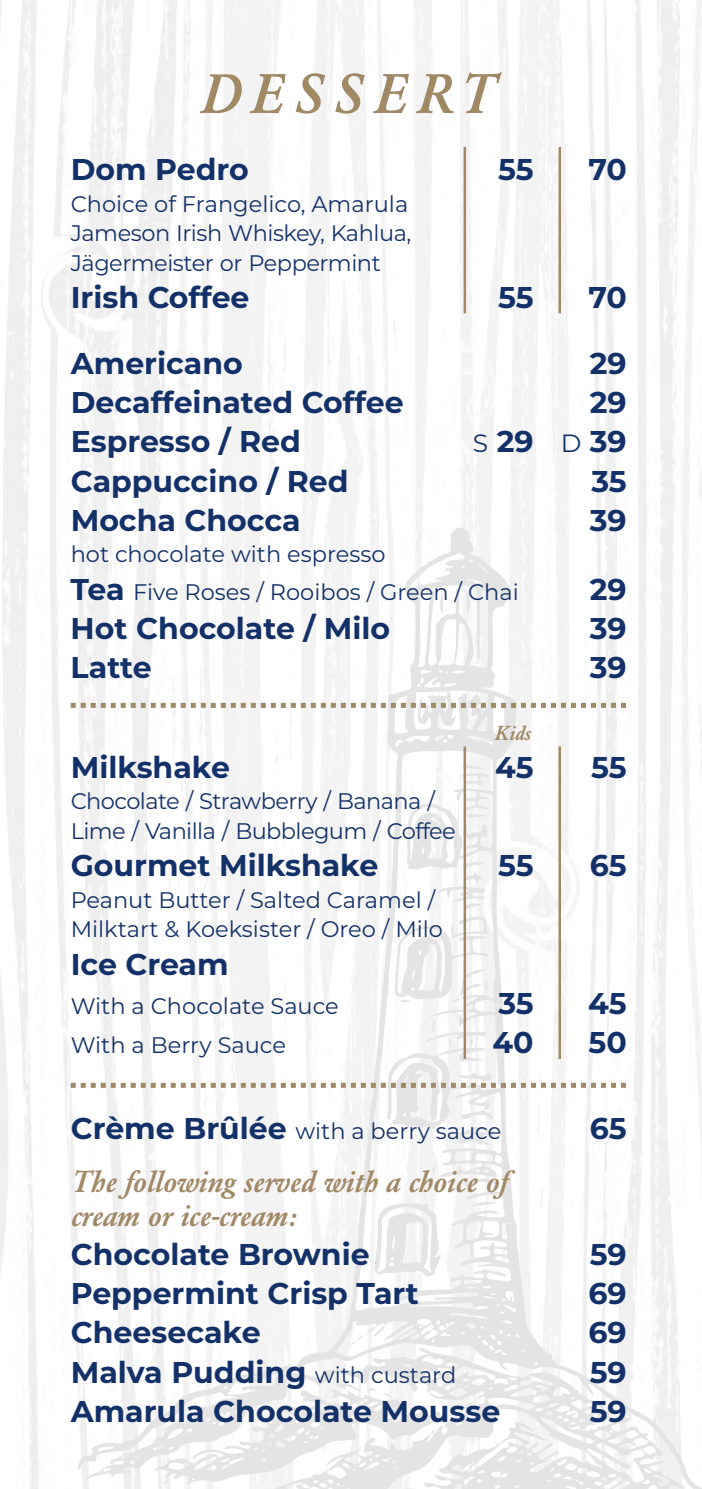
<style>
.page{position:relative;width:702px;height:1489px;background:#fff}
.page>*{position:absolute;margin:0;border:0;box-sizing:border-box;transform-origin:0 0}
.t1{font:55px "Garamond BE Medium Italic Os F";letter-spacing:.19em;color:#a28966}
.t2{font:700 30px "Montserrat";color:#133169}
.t3{font:30px/33.5px "Garamond BE Medium Italic Os F";color:#a28966}
.t4{font:22.5px/29.5px "Montserrat";letter-spacing:-.005em;color:#133169}
.t5{font:22.5px/29.5px "Montserrat";letter-spacing:-.025em;color:#133169}
.t6{font:20px "Garamond BE Medium Italic Os F";color:#a28966}
.s1{font-weight:400;font-size:25px}
.s2{font-weight:700;font-size:30px}
.s3{font-weight:400;font-size:22.5px}
</style>
<div class="page">
<svg style="left:77px;top:871px;width:625px;height:617px"></svg>
<svg style="left:314px;top:527px;width:244px;height:961px;fill:#f5f5f5"></svg>
<svg style="left:153px;top:1382px;width:288px;height:102px"></svg>
<svg style="left:374px;top:1203px;width:67px;height:73px"></svg>
<svg style="left:456px;top:1126px;width:37px;height:19px"></svg>
<svg style="left:461px;top:1109px;width:32px;height:10px"></svg>
<svg style="left:465px;top:1178px;width:31px;height:7px"></svg>
<svg style="left:469px;top:1201px;width:28px;height:5px"></svg>
<svg style="left:459px;top:760px;width:31px;height:25px"></svg>
<svg style="left:437px;top:861px;width:48px;height:47px"></svg>
<svg style="left:467px;top:814px;width:17px;height:3px"></svg>
<svg style="left:431px;top:1165px;width:5px;height:8px"></svg>
<svg style="left:395px;top:916px;width:94px;height:86px"></svg>
<svg style="left:426px;top:1019px;width:60px;height:42px"></svg>
<svg style="left:465px;top:589px;width:6px;height:26px"></svg>
<svg style="left:439px;top:592px;width:4px;height:22px"></svg>
<svg style="left:351px;top:1324px;width:34px;height:21px"></svg>
<hr style="left:463px;top:147px;width:3px;height:166px;background:#a28966">
<hr style="left:463px;top:746px;width:3px;height:312px;background:#a28966">
<hr style="left:558px;top:147px;width:3px;height:166px;background:#a28966">
<hr style="left:558px;top:746px;width:3px;height:312px;background:#a28966">
<svg style="left:71px;top:702px;width:556px;height:5px"></svg>
<svg style="left:71px;top:1071px;width:559px;height:16px"></svg>
<h1 class="t1" style="left:200px;top:62px;width:296px">DESSERT</h1>
<p class="t2" style="left:71px;top:151px;width:180px">Dom Pedro</p>
<p class="t2" style="left:498px;top:151px;width:37px">55</p>
<p class="t2" style="left:588px;top:151px;width:40px">70</p>
<p class="t4" style="left:71px;top:189px;width:342px">Choice of Frangelico, Amarula<br>Jameson Irish Whiskey, Kahlua,<br>Jägermeister or Peppermint</p>
<p class="t2" style="left:71px;top:279px;width:180px">Irish Coffee</p>
<p class="t2" style="left:498px;top:279px;width:37px">55</p>
<p class="t2" style="left:588px;top:279px;width:40px">70</p>
<p class="t2" style="left:71px;top:344px;width:174px">Americano</p>
<p class="t2" style="left:590px;top:344px;width:38px">29</p>
<p class="t2" style="left:71px;top:384px;width:334px">Decaffeinated Coffee</p>
<p class="t2" style="left:590px;top:384px;width:38px">29</p>
<p class="t2" style="left:71px;top:423px;width:232px">Espresso / Red</p>
<p class="t2" style="left:473px;top:423px;width:155px"><span class="s1">S</span> 29 <span class="s1">D</span> 39</p>
<p class="t2" style="left:71px;top:462px;width:279px">Cappuccino / Red</p>
<p class="t2" style="left:591px;top:462px;width:37px">35</p>
<p class="t2" style="left:71px;top:502px;width:231px">Mocha Chocca</p>
<p class="t2" style="left:590px;top:502px;width:38px">39</p>
<p class="t4" style="left:71px;top:535px;width:449px;line-height:37.5px">hot chocolate with espresso<br><span class="s2">Tea</span> Five Roses / Rooibos / Green / Chai</p>
<p class="t2" style="left:590px;top:570px;width:38px">29</p>
<p class="t2" style="left:71px;top:610px;width:321px">Hot Chocolate / Milo</p>
<p class="t2" style="left:590px;top:610px;width:38px">39</p>
<p class="t2" style="left:71px;top:649px;width:82px">Latte</p>
<p class="t2" style="left:590px;top:649px;width:38px">39</p>
<p class="t6" style="left:494px;top:721px;width:38px">Kids</p>
<p class="t2" style="left:71px;top:749px;width:161px">Milkshake</p>
<p class="t2" style="left:495px;top:749px;width:40px">45</p>
<p class="t2" style="left:591px;top:749px;width:37px">55</p>
<p class="t5" style="left:71px;top:786px;width:386px">Chocolate / Strawberry / Banana /<br>Lime / Vanilla / Bubblegum / Coffee</p>
<p class="t2" style="left:71px;top:847px;width:309px">Gourmet Milkshake</p>
<p class="t2" style="left:498px;top:847px;width:37px">55</p>
<p class="t2" style="left:589px;top:847px;width:38px">65</p>
<p class="t4" style="left:71px;top:884px;width:374px">Peanut Butter / Salted Caramel /<br>Milktart &amp; Koeksister / Oreo / Milo</p>
<p class="t2" style="left:71px;top:945px;width:159px">Ice Cream</p>
<p class="t4" style="left:71px;top:991px;width:270px">With a Chocolate Sauce</p>
<p class="t2" style="left:498px;top:984px;width:37px">35</p>
<p class="t2" style="left:588px;top:984px;width:40px">45</p>
<p class="t4" style="left:71px;top:1030px;width:217px">With a Berry Sauce</p>
<p class="t2" style="left:492px;top:1024px;width:43px">40</p>
<p class="t2" style="left:588px;top:1024px;width:40px">50</p>
<p class="t4" style="left:71px;top:1115px;width:432px"><span class="s2">Crème Brûlée</span> with a berry sauce</p>
<p class="t2" style="left:589px;top:1109px;width:38px">65</p>
<p class="t3" style="left:71px;top:1164px;width:438px">The following served with a choice of cream or ice-cream:</p>
<p class="t2" style="left:71px;top:1235px;width:300px">Chocolate Brownie</p>
<p class="t2" style="left:589px;top:1235px;width:38px">59</p>
<p class="t2" style="left:71px;top:1274px;width:350px">Peppermint Crisp Tart</p>
<p class="t2" style="left:588px;top:1274px;width:40px">69</p>
<p class="t2" style="left:71px;top:1314px;width:191px">Cheesecake</p>
<p class="t2" style="left:588px;top:1314px;width:40px">69</p>
<p class="t2" style="left:71px;top:1353px;width:387px">Malva Pudding <span class="s3">with custard</span></p>
<p class="t2" style="left:589px;top:1353px;width:38px">59</p>
<p class="t2" style="left:71px;top:1392px;width:431px">Amarula Chocolate Mousse</p>
<p class="t2" style="left:589px;top:1392px;width:38px">59</p>
</div>
